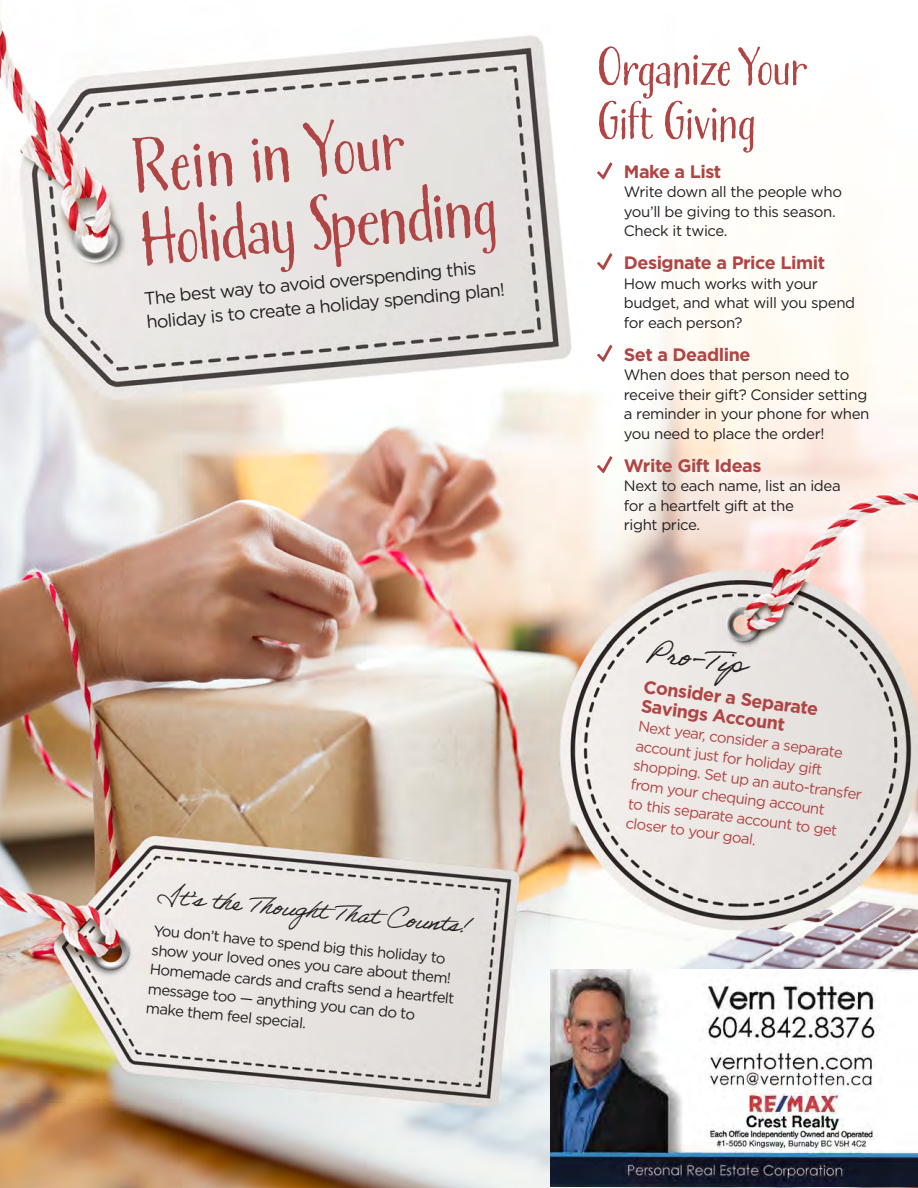
<style>
.page{position:relative;width:918px;height:1188px;background:#fff}
.page>*{position:absolute;margin:0;border:0;box-sizing:border-box;transform-origin:0 0}
.t1{font:77.85px/73.2px "Buckley";color:#af4544;scale:1.04 1}
.t2{font:54px/54px "Buckley";letter-spacing:-.02em;color:#af4544;scale:1.04 1}
.t3{font:30px "Adobe Handwriting Ernie";color:#231f20;scale:1.04 1}
.t4{font:24px "Adobe Handwriting Ernie";color:#231f20;scale:1.04 1}
.t5{font:700 18px/19.4px "Gotham";letter-spacing:-.025em;color:#af4544}
.t6{font:18px/24px "Gotham";color:#231f20}
.t7{font:15px/19.5px "Gotham";letter-spacing:-.025em;color:#231f20}
.t8{font:15px/19.5px "Gotham";color:#af4544}
</style>
<div class="page">
<img style="left:0;top:11px;width:918px;height:1177px">
<svg style="left:597px;top:162px;width:16px;height:18px"></svg>
<svg style="left:597px;top:253px;width:16px;height:17px"></svg>
<svg style="left:597px;top:345px;width:16px;height:17px"></svg>
<svg style="left:597px;top:456px;width:16px;height:17px"></svg>
<img style="left:550px;top:969px;width:368px;height:217px">
<p class="t1" style="left:130px;top:133px;width:348px;rotate:-5deg">Rein in Your<br>Holiday Spending</p>
<p class="t6" style="left:143px;top:285px;width:361px;rotate:-5deg">The best way to avoid overspending this holiday is to create a holiday spending plan!</p>
<p class="t4" style="left:158px;top:882px;width:304px;rotate:5deg">It’s the Thought That Counts!</p>
<p class="t7" style="left:155px;top:919px;width:308px;rotate:6deg">You don’t have to spend big this holiday to show your loved ones you care about them!<br>Homemade cards and crafts send a heartfelt message too — anything you can do to make them feel special.</p>
<p class="t2" style="left:597px;top:42px;width:205px">Organize Your<br>Gift Giving</p>
<p class="t5" style="left:624px;top:162px;width:99px">Make a List</p>
<p class="t7" style="left:624px;top:182px;width:220px">Write down all the people who you’ll be giving to this season.<br>Check it twice.</p>
<p class="t5" style="left:624px;top:253px;width:203px">Designate a Price Limit</p>
<p class="t7" style="left:624px;top:273px;width:233px">How much works with your budget, and what will you spend for each person?</p>
<p class="t5" style="left:624px;top:345px;width:128px">Set a Deadline</p>
<p class="t7" style="left:624px;top:365px;width:247px">When does that person need to receive their gift? Consider setting a reminder in your phone for when you need to place the order!</p>
<p class="t5" style="left:624px;top:456px;width:139px">Write Gift Ideas</p>
<p class="t7" style="left:624px;top:476px;width:218px">Next to each name, list an idea for a heartfelt gift at the<br>right price.</p>
<p class="t3" style="left:650px;top:634px;width:95px;rotate:7deg">Pro-Tip</p>
<p class="t5" style="left:645px;top:677px;width:178px;rotate:7deg">Consider a Separate<br>Savings Account</p>
<p class="t8" style="left:640px;top:715px;width:232px;rotate:8deg">Next year, consider a separate account just for holiday gift shopping. Set up an auto-transfer from your chequing account<br>to this separate account to get closer to your goal.</p>
</div>
